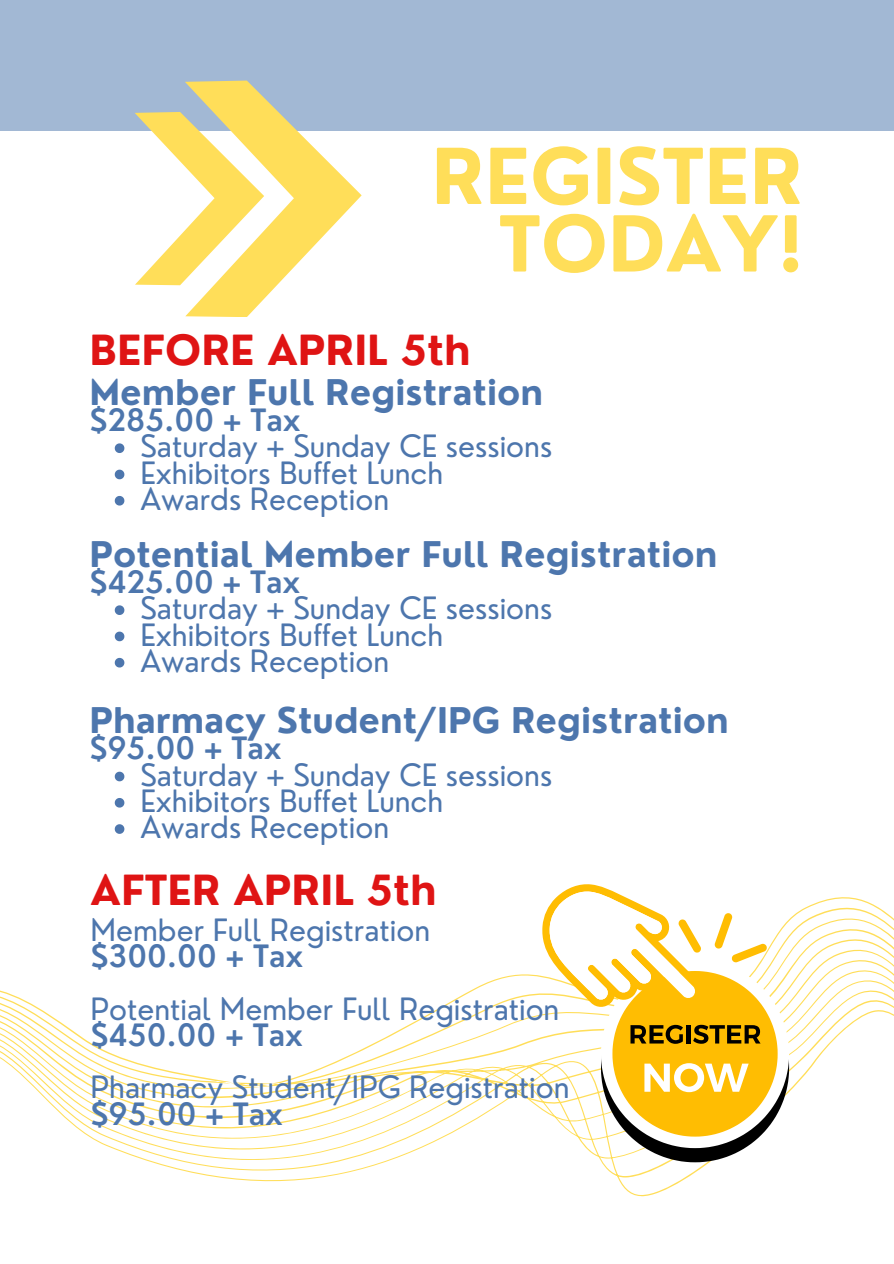
<style>
.page{position:relative;width:894px;height:1264px;background:#fff}
.page>*{position:absolute;margin:0;border:0;box-sizing:border-box;transform-origin:0 0}
.t1{font:700 75px/67.5px "Nourd";color:#ffde59;text-align:right}
.t2{font:700 40.5px "Nourd";color:#df1414}
.t3{font:700 34.5px "Nourd";color:#4d76ad}
.t4{font:30px "Nourd";color:#4d76ad}
.t5{font:600 30px "Nourd";color:#4d76ad}
</style>
<div class="page">
<div style="left:0;top:0;width:893px;height:131px;background:#a2b8d4"></div>
<svg style="left:135px;top:81px;width:226px;height:236px"></svg>
<svg style="left:0;top:897px;width:893px;height:299px"></svg>
<svg style="left:540px;top:884px;width:248px;height:278px"></svg>
<svg style="left:115px;top:443px;width:9px;height:10px"></svg>
<svg style="left:115px;top:469px;width:9px;height:10px"></svg>
<svg style="left:115px;top:496px;width:9px;height:9px"></svg>
<svg style="left:115px;top:605px;width:9px;height:10px"></svg>
<svg style="left:115px;top:631px;width:9px;height:10px"></svg>
<svg style="left:115px;top:658px;width:9px;height:9px"></svg>
<svg style="left:115px;top:771px;width:9px;height:10px"></svg>
<svg style="left:115px;top:798px;width:9px;height:9px"></svg>
<svg style="left:115px;top:824px;width:9px;height:9px"></svg>
<p class="t1" style="left:431px;top:142px;width:373px">REGISTER<br>TODAY!</p>
<p class="t2" style="left:89px;top:324px;width:383px">BEFORE APRIL 5th</p>
<h1 class="t3" style="left:89px;top:370px;width:455px">Member Full Registration</h1>
<h1 class="t5" style="left:89px;top:401px;width:213px">$285.00 + Tax</h1>
<h2 class="t4" style="left:140px;top:427px;width:413px">Saturday + Sunday CE sessions</h2>
<h3 class="t4" style="left:140px;top:453px;width:304px">Exhibitors Buffet Lunch</h3>
<p class="t4" style="left:140px;top:480px;width:250px">Awards Reception</p>
<p class="t3" style="left:89px;top:532px;width:629px">Potential Member Full Registration</p>
<p class="t5" style="left:89px;top:563px;width:212px">$425.00 + Tax</p>
<p class="t4" style="left:140px;top:589px;width:413px">Saturday + Sunday CE sessions</p>
<h3 class="t4" style="left:140px;top:615px;width:304px">Exhibitors Buffet Lunch</h3>
<p class="t4" style="left:140px;top:642px;width:250px">Awards Reception</p>
<p class="t3" style="left:89px;top:698px;width:641px">Pharmacy Student/IPG Registration</p>
<p class="t5" style="left:89px;top:729px;width:194px">$95.00 + Tax</p>
<p class="t4" style="left:140px;top:755px;width:413px">Saturday + Sunday CE sessions</p>
<h3 class="t4" style="left:140px;top:782px;width:304px">Exhibitors Buffet Lunch</h3>
<p class="t4" style="left:140px;top:808px;width:250px">Awards Reception</p>
<p class="t2" style="left:91px;top:864px;width:348px">AFTER APRIL 5th</p>
<h2 class="t4" style="left:91px;top:910px;width:341px">Member Full Registration</h2>
<p class="t5" style="left:91px;top:937px;width:214px">$300.00 + Tax</p>
<p class="t4" style="left:91px;top:989px;width:470px">Potential Member Full Registration</p>
<p class="t5" style="left:91px;top:1015px;width:214px">$450.00 + Tax</p>
<p class="t4" style="left:91px;top:1068px;width:480px">Pharmacy Student/IPG Registration</p>
<p class="t5" style="left:91px;top:1094px;width:194px">$95.00 + Tax</p>
</div>
